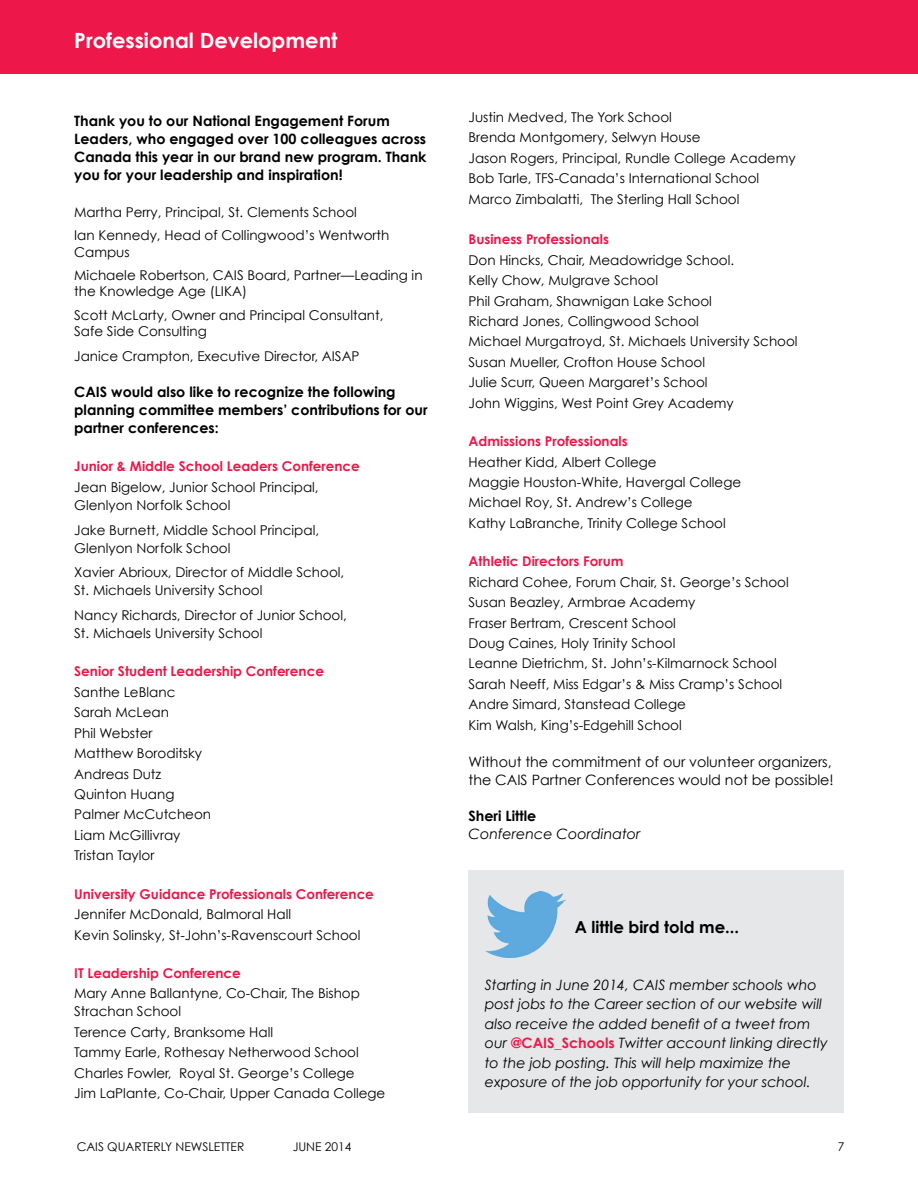
<style>
.page{position:relative;width:918px;height:1188px;background:#fff}
.page>*{position:absolute;margin:0;border:0;box-sizing:border-box;transform-origin:0 0}
.t1{font:700 21px "Century Gothic";color:#fff}
.t2{font:700 16.5px "Century Gothic";color:#000}
.t3{font:700 14.25px/18px "Century Gothic";color:#000}
.t4{font:italic 14.25px/19.5px "Century Gothic";color:#000}
.t5{font:14.25px/18px "Century Gothic";color:#000}
.t6{font:13.5px/20.4px "Century Gothic";color:#000}
.t7{font:700 13.5px "Century Gothic";color:#ed1849}
.t8{font:12px "Century Gothic";color:#000}
.s1{font-weight:700;font-style:normal;color:#ed1849}
</style>
<div class="page">
<div style="left:0;top:0;width:918px;height:73px;background:#ed1849"></div>
<div style="left:469px;top:870px;width:375px;height:243px;background:#e6e7e8"></div>
<img style="left:485px;top:892px;width:81px;height:65px">
<h1 class="t1" style="left:74px;top:27px;width:265px">Professional Development</h1>
<p class="t3" style="left:74px;top:111px;width:354px">Thank you to our National Engagement Forum Leaders, who engaged over 100 colleagues across Canada this year in our brand new program. Thank you for your leadership and inspiration!</p>
<p class="t6" style="left:74px;top:200px;width:317px;line-height:23.2px">Martha Perry, Principal, St. Clements School<br>Ian Kennedy, Head of Collingwood’s Wentworth</p>
<p class="t6" style="left:74px;top:240px;width:350px;line-height:23.2px">Campus<br>Michaele Robertson, CAIS Board, Partner—Leading in</p>
<p class="t6" style="left:74px;top:280px;width:311px;line-height:23.2px">the Knowledge Age (LIKA)<br>Scott McLarty, Owner and Principal Consultant,</p>
<p class="t6" style="left:74px;top:319px;width:287px;line-height:24.8px">Safe Side Consulting<br>Janice Crampton, Executive Director, AISAP</p>
<p class="t3" style="left:74px;top:382px;width:355px">CAIS would also like to recognize the following planning committee members’ contributions for our partner conferences:</p>
<p class="t7" style="left:74px;top:458px;width:287px">Junior &amp; Middle School Leaders Conference</p>
<p class="t6" style="left:74px;top:478px;width:246px;line-height:18px">Jean Bigelow, Junior School Principal,<br>Glenlyon Norfolk School</p>
<p class="t6" style="left:74px;top:520px;width:246px;line-height:18px">Jake Burnett, Middle School Principal,<br>Glenlyon Norfolk School</p>
<p class="t6" style="left:74px;top:563px;width:272px;line-height:18px">Xavier Abrioux, Director of Middle School,<br>St. Michaels University School</p>
<p class="t6" style="left:74px;top:606px;width:274px;line-height:18px">Nancy Richards, Director of Junior School,<br>St. Michaels University School</p>
<p class="t7" style="left:74px;top:663px;width:251px">Senior Student Leadership Conference</p>
<p class="t6" style="left:74px;top:682px;width:138px">Santhe LeBlanc<br>Sarah McLean<br>Phil Webster<br>Matthew Boroditsky<br>Andreas Dutz<br>Quinton Huang<br>Palmer McCutcheon<br>Liam McGillivray<br>Tristan Taylor</p>
<p class="t7" style="left:74px;top:885px;width:301px">University Guidance Professionals Conference</p>
<p class="t6" style="left:74px;top:904px;width:288px">Jennifer McDonald, Balmoral Hall<br>Kevin Solinsky, St-John’s-Ravenscourt School</p>
<p class="t7" style="left:74px;top:965px;width:168px">IT Leadership Conference</p>
<p class="t6" style="left:74px;top:984px;width:287px;line-height:18px">Mary Anne Ballantyne, Co-Chair, The Bishop<br>Strachan School</p>
<p class="t6" style="left:74px;top:1022px;width:313px">Terence Carty, Branksome Hall<br>Tammy Earle, Rothesay Netherwood School Charles Fowler, Royal St. George’s College<br>Jim LaPlante, Co-Chair, Upper Canada College</p>
<p class="t6" style="left:469px;top:107px;width:329px">Justin Medved, The York School<br>Brenda Montgomery, Selwyn House<br>Jason Rogers, Principal, Rundle College Academy Bob Tarle, TFS-Canada’s International School Marco Zimbalatti, The Sterling Hall School</p>
<p class="t7" style="left:469px;top:231px;width:142px">Business Professionals</p>
<p class="t6" style="left:469px;top:250px;width:331px">Don Hincks, Chair, Meadowridge School.<br>Kelly Chow, Mulgrave School<br>Phil Graham, Shawnigan Lake School<br>Richard Jones, Collingwood School<br>Michael Murgatroyd, St. Michaels University School Susan Mueller, Crofton House School<br>Julie Scurr, Queen Margaret’s School<br>John Wiggins, West Point Grey Academy</p>
<p class="t7" style="left:469px;top:433px;width:161px">Admissions Professionals</p>
<p class="t6" style="left:469px;top:451px;width:274px">Heather Kidd, Albert College<br>Maggie Houston-White, Havergal College Michael Roy, St. Andrew’s College<br>Kathy LaBranche, Trinity College School</p>
<p class="t7" style="left:469px;top:553px;width:156px">Athletic Directors Forum</p>
<p class="t6" style="left:469px;top:571px;width:322px">Richard Cohee, Forum Chair, St. George’s School Susan Beazley, Armbrae Academy<br>Fraser Bertram, Crescent School<br>Doug Caines, Holy Trinity School<br>Leanne Dietrichm, St. John’s-Kilmarnock School Sarah Neeff, Miss Edgar’s &amp; Miss Cramp’s School Andre Simard, Stanstead College<br>Kim Walsh, King’s-Edgehill School</p>
<p class="t5" style="left:469px;top:753px;width:367px">Without the commitment of our volunteer organizers, the CAIS Partner Conferences would not be possible!</p>
<p class="t3" style="left:469px;top:807px;width:69px">Sheri Little</p>
<p class="t4" style="left:469px;top:824px;width:174px">Conference Coordinator</p>
<p class="t2" style="left:575px;top:916px;width:166px">A little bird told me...</p>
<p class="t4" style="left:485px;top:975px;width:344px">Starting in June 2014, CAIS member schools who post jobs to the Career section of our website will also receive the added benefit of a tweet from our <span class="s1">@CAIS_Schools</span> Twitter account linking directly to the job posting. This will help maximize the exposure of the job opportunity for your school.</p>
<p class="t8" style="left:77px;top:1140px;width:169px">CAIS QUARTERLY NEWSLETTER</p>
<p class="t8" style="left:293px;top:1140px;width:60px">JUNE 2014</p>
<p class="t8" style="left:838px;top:1140px;width:8px">7</p>
</div>
